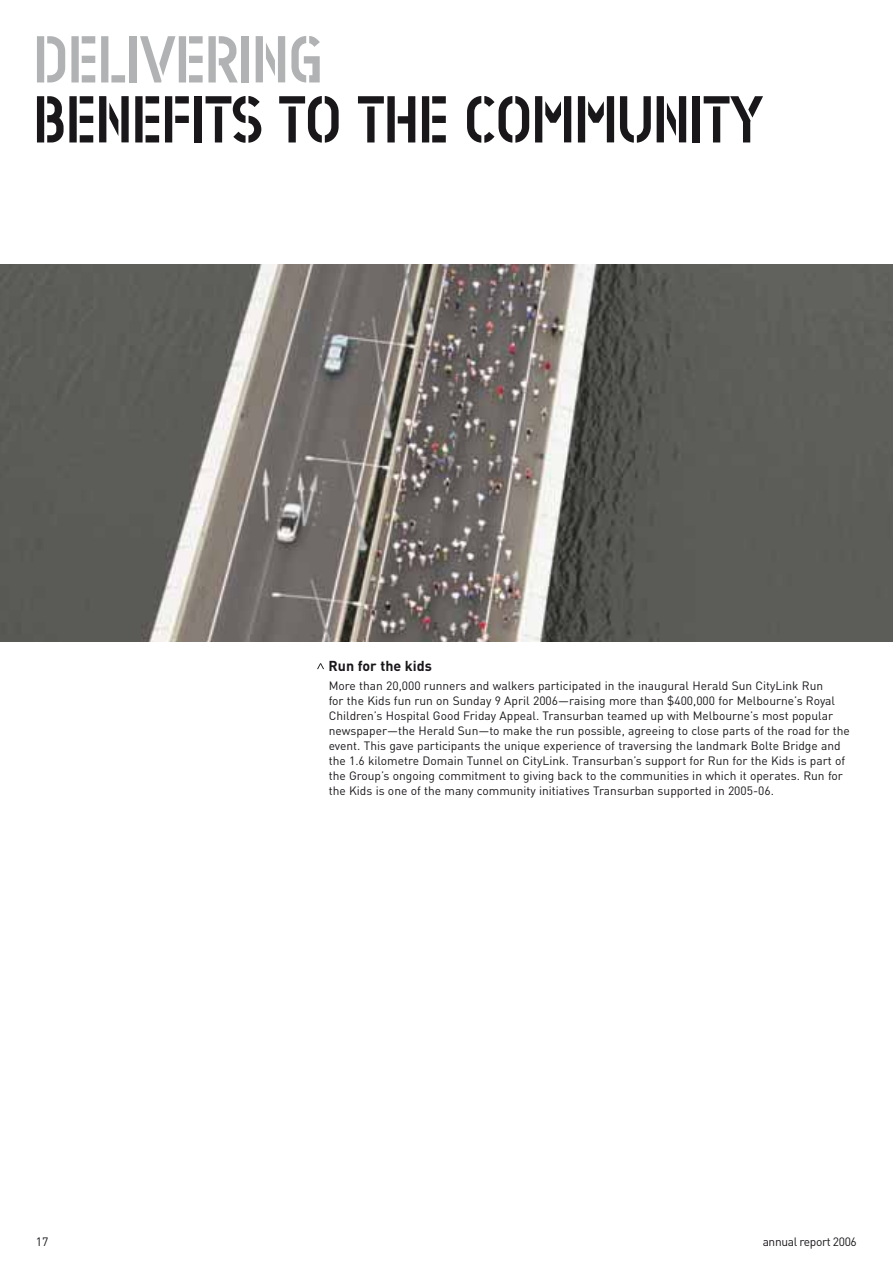
<style>
.page{position:relative;width:893px;height:1263px;background:#fff}
.page>*{position:absolute;margin:0;border:0;box-sizing:border-box;transform-origin:0 0}
.t1{font:75px "Min Stencil";color:#1a171b}
.t2{font:75px "Min Stencil";color:#b1b2b4}
.t3{font:700 14.25px "DIN";color:#1a171b}
.t4{font:12px/15px "DIN";color:#1a171b}
.t5{font:12px "DIN";letter-spacing:-.03em;color:#1a171b}
</style>
<div class="page">
<img style="left:1px;top:264px;width:892px;height:377px">
<svg style="left:317px;top:663px;width:7px;height:6px"></svg>
<h1 class="t2" style="left:34px;top:36px;width:290px">DELIVERING</h1>
<h1 class="t1" style="left:34px;top:96px;width:731px">BENEFITS TO THE COMMUNITY</h1>
<p class="t3" style="left:329px;top:660px;width:105px">Run for the kids</p>
<p class="t4" style="left:329px;top:679px;width:523px">More than 20,000 runners and walkers participated in the inaugural Herald Sun CityLink Run<br>for the Kids fun run on Sunday 9 April 2006—raising more than $400,000 for Melbourne’s Royal Children’s Hospital Good Friday Appeal. Transurban teamed up with Melbourne’s most popular newspaper—the Herald Sun—to make the run possible, agreeing to close parts of the road for the event. This gave participants the unique experience of traversing the landmark Bolte Bridge and the 1.6 kilometre Domain Tunnel on CityLink. Transurban’s support for Run for the Kids is part of the Group’s ongoing commitment to giving back to the communities in which it operates. Run for the Kids is one of the many community initiatives Transurban supported in 2005-06.</p>
<p class="t4" style="left:36px;top:1235px;width:14px">17</p>
<p class="t5" style="left:763px;top:1237px;width:96px">annual report 2006</p>
</div>
